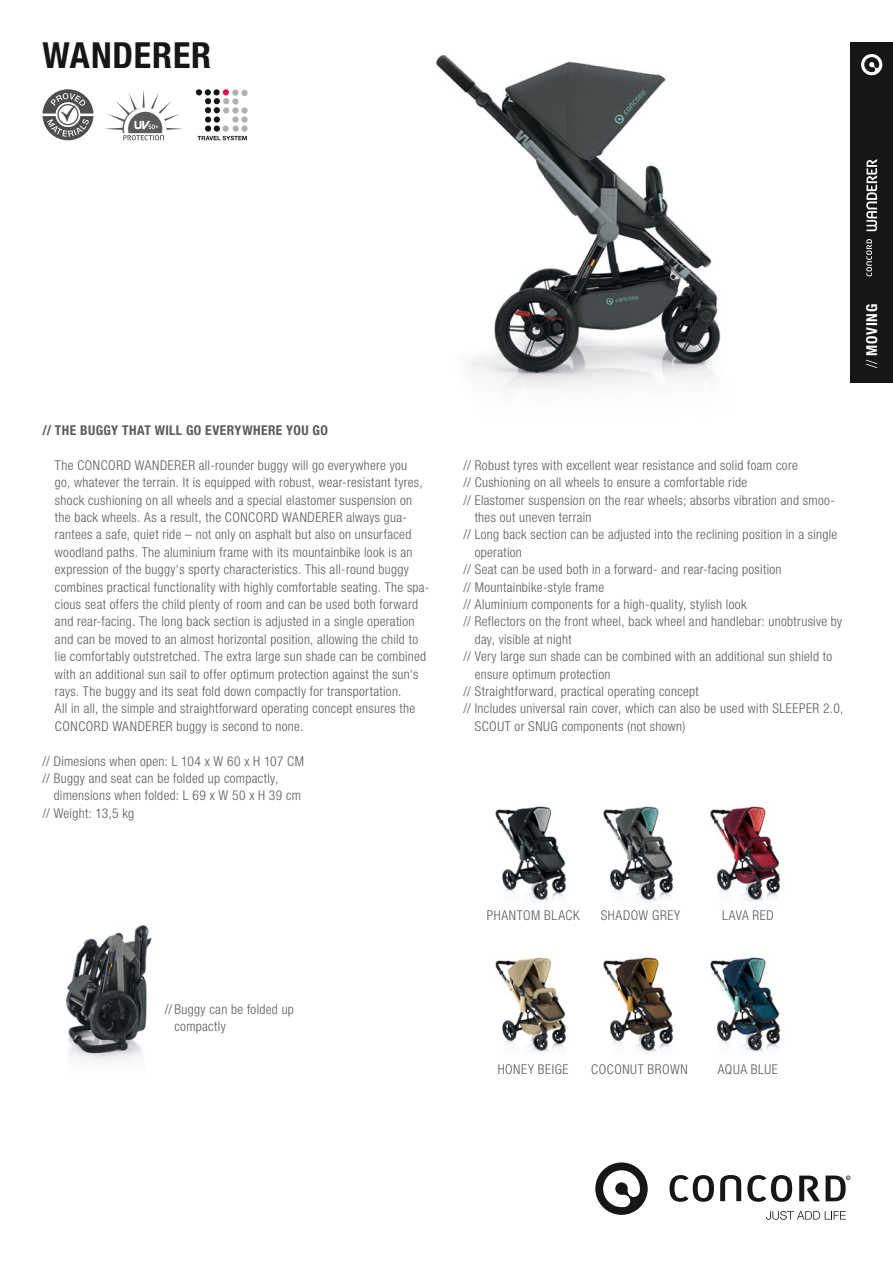
<style>
.page{position:relative;width:893px;height:1263px;background:#fff}
.page>*{position:absolute;margin:0;border:0;box-sizing:border-box;transform-origin:0 0}
.t1{font:700 condensed 36px "Helvetica Neue LT Pro";letter-spacing:.025em;color:#151616}
.t2{font:700 condensed 15px "Helvetica Neue LT Pro";letter-spacing:.045em;color:#fff}
.t3{font:300 condensed 13.5px/17.4px "Helvetica Neue LT Pro";letter-spacing:.025em;color:#5b5b5b}
.t4{font:700 condensed 13.5px "Helvetica Neue LT Pro";letter-spacing:.03em;color:#5b5b5b}
.t5{font:300 condensed 13.5px "Helvetica Neue LT Pro";letter-spacing:.045em;color:#5b5b5b}
.s1{font-weight:300}
</style>
<div class="page">
<img style="left:436px;top:55px;width:285px;height:336px">
<div style="left:850px;top:43px;width:43px;height:340px;background:#151616"></div>
<svg style="left:861px;top:54px;width:21px;height:21px"></svg>
<svg style="left:720px;top:1175px;width:21px;height:26px"></svg>
<svg style="left:747px;top:1175px;width:45px;height:27px"></svg>
<svg style="left:799px;top:1175px;width:21px;height:26px"></svg>
<svg style="left:669px;top:1175px;width:45px;height:27px"></svg>
<svg style="left:826px;top:1175px;width:24px;height:26px"></svg>
<svg style="left:766px;top:1211px;width:80px;height:9px"></svg>
<svg style="left:595px;top:1162px;width:53px;height:53px"></svg>
<img style="left:495px;top:806px;width:72px;height:96px">
<img style="left:495px;top:957px;width:72px;height:96px">
<img style="left:603px;top:806px;width:71px;height:96px">
<img style="left:710px;top:806px;width:71px;height:96px">
<img style="left:603px;top:957px;width:71px;height:96px">
<img style="left:710px;top:957px;width:71px;height:96px">
<svg style="left:866px;top:239px;width:6px;height:37px"></svg>
<svg style="left:866px;top:159px;width:11px;height:72px"></svg>
<img style="left:66px;top:925px;width:86px;height:137px">
<svg style="left:43px;top:89px;width:50px;height:51px"></svg>
<svg style="left:232px;top:107px;width:7px;height:7px"></svg>
<svg style="left:232px;top:98px;width:7px;height:7px"></svg>
<svg style="left:232px;top:116px;width:7px;height:7px"></svg>
<div style="left:232px;top:90px;width:7px;height:6px;background:#afb0b0;border-radius:50%"></div>
<svg style="left:241px;top:107px;width:7px;height:7px"></svg>
<div style="left:241px;top:90px;width:7px;height:6px;background:#afb0b0;border-radius:50%"></div>
<svg style="left:241px;top:116px;width:7px;height:7px"></svg>
<svg style="left:241px;top:125px;width:7px;height:7px"></svg>
<div style="left:233px;top:125px;width:6px;height:7px;background:#afb0b0;border-radius:50%"></div>
<div style="left:223px;top:125px;width:6px;height:7px;background:#afb0b0;border-radius:50%"></div>
<div style="left:214px;top:116px;width:6px;height:7px;background:#151616;border-radius:50%"></div>
<div style="left:214px;top:125px;width:6px;height:7px;background:#151616;border-radius:50%"></div>
<div style="left:205px;top:116px;width:6px;height:7px;background:#151616;border-radius:50%"></div>
<div style="left:205px;top:125px;width:6px;height:7px;background:#151616;border-radius:50%"></div>
<svg style="left:196px;top:89px;width:33px;height:24px"></svg>
<svg style="left:198px;top:136px;width:49px;height:4px"></svg>
<svg style="left:105px;top:90px;width:78px;height:50px"></svg>
<p class="t1" style="left:43px;top:34px;width:170px">WANDERER</p>
<p class="t4" style="left:43px;top:422px;width:287px">// THE BUGGY THAT WILL GO EVERYWHERE YOU GO</p>
<p class="t3" style="left:55px;top:456px;width:376px">The CONCORD WANDERER all-rounder buggy will go everywhere you<br>go, whatever the terrain. It is equipped with robust, wear-resistant tyres, shock cushioning on all wheels and a special elastomer suspension on the back wheels. As a result, the CONCORD WANDERER always gua&shy;rantees a safe, quiet ride – not only on asphalt but also on unsurfaced woodland paths. The aluminium frame with its mountainbike look is an expression of the buggy‘s sporty characteristics. This all-round buggy combines practical functionality with highly comfortable seating. The spa&shy;cious seat offers the child plenty of room and can be used both forward and rear-facing. The long back section is adjusted in a single operation and can be moved to an almost horizontal position, allowing the child to lie comfortably outstretched. The extra large sun shade can be combined with an additional sun sail to offer optimum protection against the sun‘s rays. The buggy and its seat fold down compactly for transportation.<br>All in all, the simple and straightforward operating concept ensures the CONCORD WANDERER buggy is second to none.</p>
<p class="t3" style="left:43px;top:752px;width:263px">// Dimesions when open: L 104 x W 60 x H 107 CM</p>
<p class="t3" style="left:54px;top:769px;width:249px;text-indent:-11px">// Buggy and seat can be folded up compactly, dimensions when folded: L 69 x W 50 x H 39 cm</p>
<p class="t3" style="left:43px;top:804px;width:93px">// Weight: 13,5 kg</p>
<p class="t2" style="left:863px;top:368px;width:65px;rotate:-90deg"><span class="s1">//</span> MOVING</p>
<p class="t3" style="left:463px;top:456px;width:336px">// Robust tyres with excellent wear resistance and solid foam core</p>
<p class="t3" style="left:463px;top:473px;width:285px">// Cushioning on all wheels to ensure a comfortable ride</p>
<p class="t3" style="left:475px;top:491px;width:362px;text-indent:-11px">// Elastomer suspension on the rear wheels; absorbs vibration and smoo&shy;thes out uneven terrain</p>
<p class="t3" style="left:475px;top:526px;width:364px;text-indent:-11px">// Long back section can be adjusted into the reclining position in a single operation</p>
<p class="t3" style="left:463px;top:560px;width:320px">// Seat can be used both in a forward- and rear-facing position</p>
<p class="t3" style="left:463px;top:578px;width:142px">// Mountainbike-style frame</p>
<p class="t3" style="left:463px;top:595px;width:285px">// Aluminium components for a high-quality, stylish look</p>
<p class="t3" style="left:475px;top:613px;width:369px;text-indent:-11px">// Reflectors on the front wheel, back wheel and handlebar: unobtrusive by day, visible at night</p>
<p class="t3" style="left:475px;top:647px;width:359px;text-indent:-11px">// Very large sun shade can be combined with an additional sun shield to ensure optimum protection</p>
<p class="t3" style="left:463px;top:682px;width:237px">// Straightforward, practical operating concept</p>
<p class="t3" style="left:475px;top:700px;width:370px;text-indent:-11px">// Includes universal rain cover, which can also be used with SLEEPER 2.0,<br>SCOUT or SNUG components (not shown)</p>
<p class="t3" style="left:174px;top:1000px;width:121px;text-indent:-10px">// Buggy can be folded up compactly</p>
<p class="t5" style="left:487px;top:907px;width:94px">PHANTOM BLACK</p>
<p class="t5" style="left:601px;top:907px;width:81px">SHADOW GREY</p>
<p class="t3" style="left:722px;top:906px;width:53px">LAVA RED</p>
<p class="t3" style="left:498px;top:1060px;width:72px">HONEY BEIGE</p>
<p class="t3" style="left:591px;top:1060px;width:98px">COCONUT BROWN</p>
<p class="t5" style="left:718px;top:1062px;width:62px">AQUA BLUE</p>
</div>
